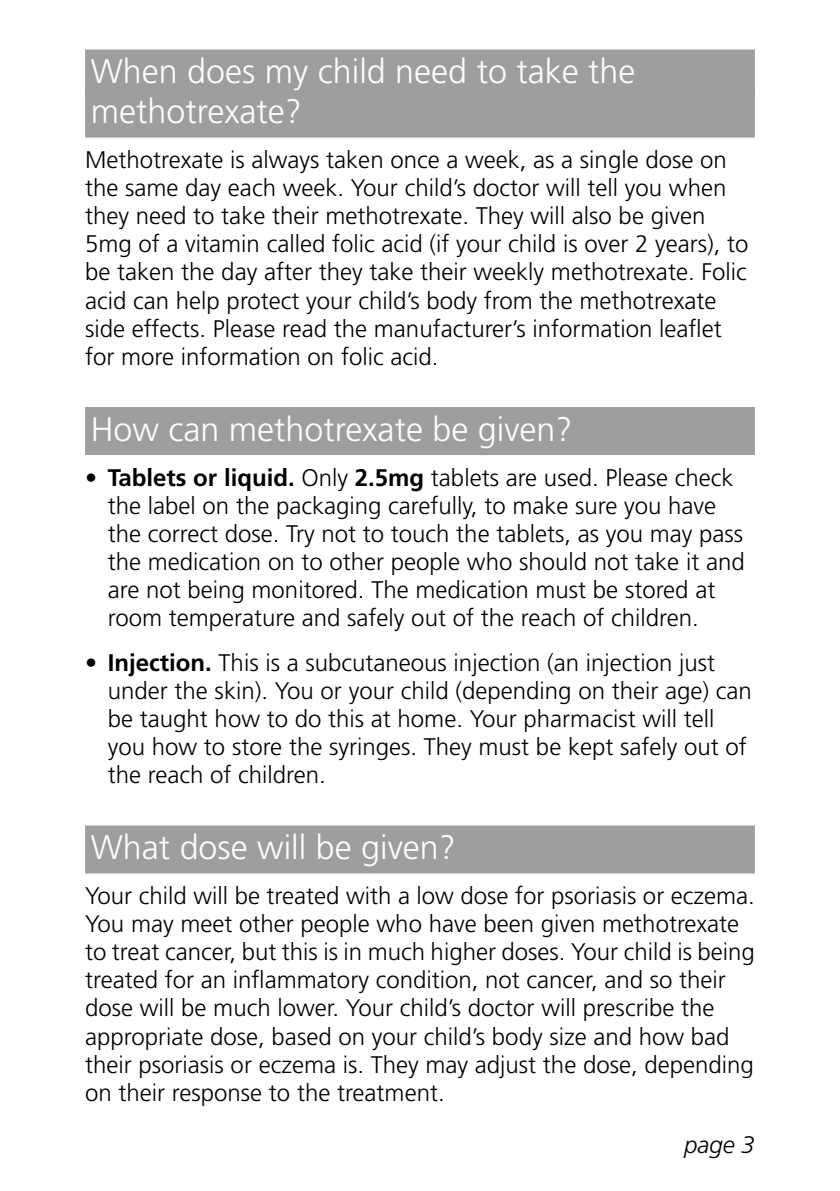
<style>
.page{position:relative;width:840px;height:1191px;background:#fff}
.page>*{position:absolute;margin:0;border:0;box-sizing:border-box;transform-origin:0 0}
.t1{font:300 34px/40px "Frutiger";color:#fff}
.t2{font:300 24px/28px "Frutiger";color:#000}
.t3{font:italic 300 24px "Frutiger";color:#000}
.s1{font-weight:700}
</style>
<div class="page">
<div style="left:85px;top:50px;width:669px;height:48px;background:#9c9e9f"></div>
<div style="left:85px;top:90px;width:669px;height:48px;background:#9c9e9f"></div>
<div style="left:85px;top:407px;width:669px;height:48px;background:#9c9e9f"></div>
<div style="left:85px;top:825px;width:669px;height:48px;background:#9c9e9f"></div>
<h1 class="t1" style="left:91px;top:52px;width:546px">When does my child need to take the methotrexate?</h1>
<p class="t2" style="left:85px;top:146px;width:664px">Methotrexate is always taken once a week, as a single dose on the same day each week. Your child’s doctor will tell you when they need to take their methotrexate. They will also be given 5mg of a vitamin called folic acid (if your child is over 2 years), to be taken the day after they take their weekly methotrexate. Folic acid can help protect your child’s body from the methotrexate side effects. Please read the manufacturer’s information leaflet for more information on folic acid.</p>
<h1 class="t1" style="left:91px;top:409px;width:483px">How can methotrexate be given?</h1>
<p class="t2" style="left:108px;top:463px;width:638px;text-indent:-23px">• <span class="s1">Tablets or liquid.</span> Only <span class="s1">2.5mg</span> tablets are used. Please check the label on the packaging carefully, to make sure you have the correct dose. Try not to touch the tablets, as you may pass the medication on to other people who should not take it and are not being monitored. The medication must be stored at room temperature and safely out of the reach of children.</p>
<p class="t2" style="left:108px;top:648px;width:645px;text-indent:-23px">• <span class="s1">Injection.</span> This is a subcutaneous injection (an injection just under the skin). You or your child (depending on their age) can be taught how to do this at home. Your pharmacist will tell you how to store the syringes. They must be kept safely out of the reach of children.</p>
<h1 class="t1" style="left:91px;top:827px;width:366px">What dose will be given?</h1>
<p class="t2" style="left:85px;top:882px;width:671px">Your child will be treated with a low dose for psoriasis or eczema.<br>You may meet other people who have been given methotrexate to treat cancer, but this is in much higher doses. Your child is being treated for an inflammatory condition, not cancer, and so their dose will be much lower. Your child’s doctor will prescribe the appropriate dose, based on your child’s body size and how bad their psoriasis or eczema is. They may adjust the dose, depending on their response to the treatment.</p>
<p class="t3" style="left:683px;top:1131px;width:72px">page 3</p>
</div>
